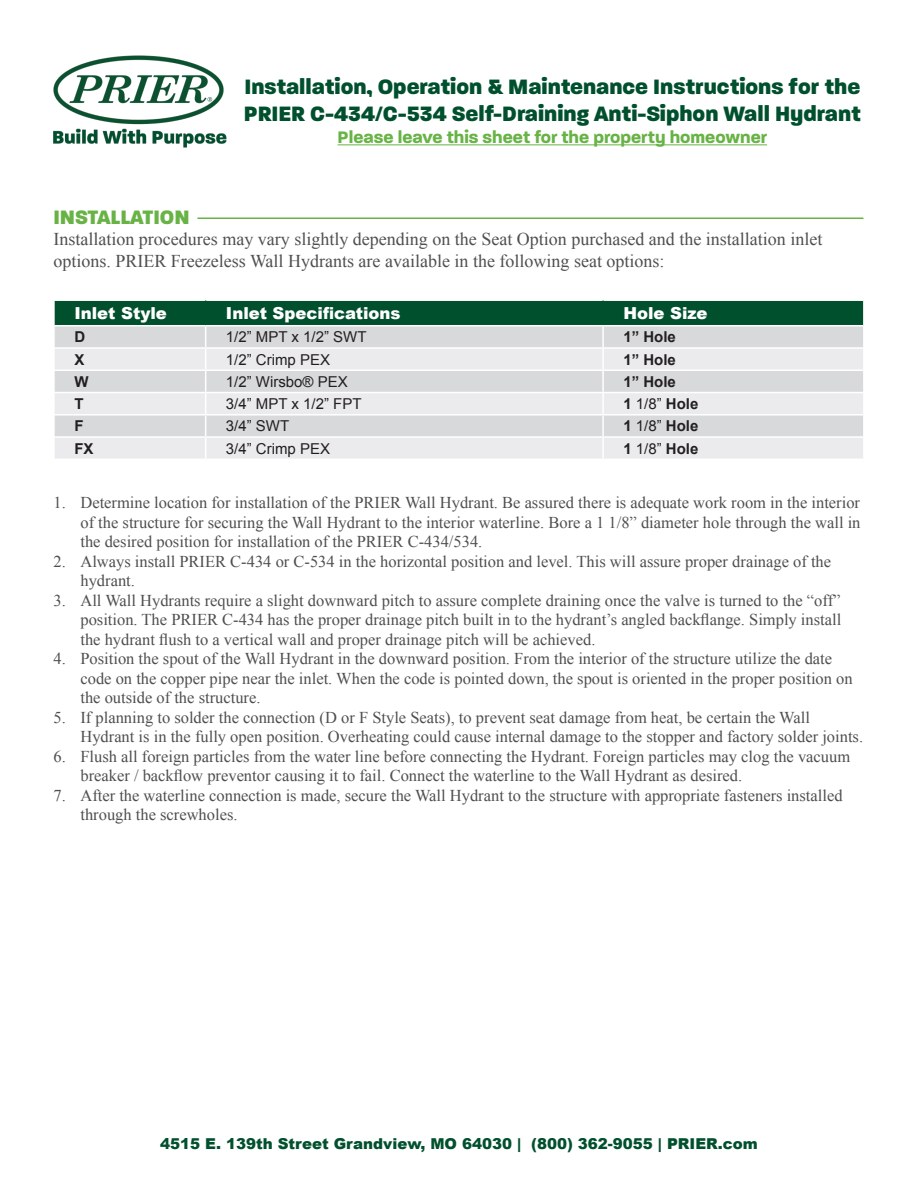
<style>
.page{position:relative;width:918px;height:1188px;background:#fff}
.page>*{position:absolute;margin:0;border:0;box-sizing:border-box;transform-origin:0 0}
.t1{font:800 22.5px "Paralucent";color:#00502e}
.t2{font:800 21px "Paralucent";color:#68b345}
.t3{font:18px/21.6px "Times New Roman";color:#4e4f50}
.t4{font:700 18px "Paralucent";color:#68b345}
.t5{font:16.5px/19.5px "Times New Roman";color:#4e4f50}
.t6{font:900 16.5px "Arial";color:#fff}
.t7{font:15px "Arial";color:#231f20}
.t8{font:900 15px "Arial";color:#00502e}
.t9{font:700 15px "Arial";color:#231f20}
.s1{font-weight:400}
</style>
<div class="page">
<img style="left:53px;top:55px;width:174px;height:93px">
<hr style="left:338px;top:144px;width:429px;height:1px;background:#68b345">
<hr style="left:197px;top:218px;width:666px;height:1px;background:#68b345">
<svg style="left:54px;top:300px;width:810px;height:159px;background:#c1cdca"></svg>
<p class="t1" style="left:244px;top:74px;width:617px">Installation, Operation &amp; Maintenance Instructions for the</p>
<p class="t1" style="left:244px;top:101px;width:619px">PRIER C-434/C-534 Self-Draining Anti-Siphon Wall Hydrant</p>
<p class="t4" style="left:338px;top:126px;width:431px">Please leave this sheet for the property homeowner</p>
<p class="t2" style="left:53px;top:204px;width:138px">INSTALLATION</p>
<p class="t3" style="left:53px;top:228px;width:770px">Installation procedures may vary slightly depending on the Seat Option purchased and the installation inlet options. PRIER Freezeless Wall Hydrants are available in the following seat options:</p>
<p class="t6" style="left:74px;top:301px;width:94px">Inlet Style</p>
<p class="t6" style="left:226px;top:301px;width:176px">Inlet Specifications</p>
<p class="t6" style="left:623px;top:301px;width:86px">Hole Size</p>
<p class="t9" style="left:74px;top:327px;width:12px">D</p>
<p class="t7" style="left:226px;top:327px;width:142px">1/2” MPT x 1/2” SWT</p>
<p class="t9" style="left:623px;top:327px;width:54px">1” Hole</p>
<p class="t9" style="left:74px;top:349px;width:12px">X</p>
<p class="t7" style="left:226px;top:349px;width:106px">1/2” Crimp PEX</p>
<p class="t9" style="left:623px;top:349px;width:54px">1” Hole</p>
<p class="t9" style="left:74px;top:372px;width:16px">W</p>
<p class="t7" style="left:226px;top:372px;width:123px">1/2” Wirsbo® PEX</p>
<p class="t9" style="left:623px;top:372px;width:54px">1” Hole</p>
<p class="t9" style="left:74px;top:394px;width:11px">T</p>
<p class="t7" style="left:226px;top:394px;width:137px">3/4” MPT x 1/2” FPT</p>
<p class="t9" style="left:623px;top:394px;width:77px">1 <span class="s1">1/8”</span> Hole</p>
<p class="t9" style="left:74px;top:416px;width:11px">F</p>
<p class="t7" style="left:226px;top:416px;width:65px">3/4” SWT</p>
<p class="t9" style="left:623px;top:416px;width:77px">1 <span class="s1">1/8”</span> Hole</p>
<p class="t9" style="left:74px;top:438px;width:21px">FX</p>
<p class="t7" style="left:226px;top:439px;width:106px">3/4” Crimp PEX</p>
<p class="t9" style="left:623px;top:438px;width:77px">1 <span class="s1">1/8”</span> Hole</p>
<p class="t5" style="left:80px;top:493px;width:782px;text-align:justify;text-indent:-27px">1. Determine location for installation of the PRIER Wall Hydrant. Be assured there is adequate work room in the interior of the structure for securing the Wall Hydrant to the interior waterline. Bore a 1 1/8” diameter hole through the wall in the desired position for installation of the PRIER C-434/534.</p>
<p class="t5" style="left:80px;top:551px;width:752px;text-indent:-27px">2. Always install PRIER C-434 or C-534 in the horizontal position and level. This will assure proper drainage of the hydrant.</p>
<p class="t5" style="left:80px;top:590px;width:762px;text-align:justify;text-indent:-27px">3. All Wall Hydrants require a slight downward pitch to assure complete draining once the valve is turned to the “off” position. The PRIER C-434 has the proper drainage pitch built in to the hydrant’s angled backflange. Simply install the hydrant flush to a vertical wall and proper drainage pitch will be achieved.</p>
<p class="t5" style="left:80px;top:649px;width:774px;text-indent:-27px">4. Position the spout of the Wall Hydrant in the downward position. From the interior of the structure utilize the date code on the copper pipe near the inlet. When the code is pointed down, the spout is oriented in the proper position on the outside of the structure.</p>
<p class="t5" style="left:80px;top:707px;width:784px;text-indent:-27px">5. If planning to solder the connection (D or F Style Seats), to prevent seat damage from heat, be certain the Wall<br>Hydrant is in the fully open position. Overheating could cause internal damage to the stopper and factory solder joints.</p>
<p class="t5" style="left:80px;top:746px;width:771px;text-indent:-27px">6. Flush all foreign particles from the water line before connecting the Hydrant. Foreign particles may clog the vacuum breaker / backflow preventor causing it to fail. Connect the waterline to the Wall Hydrant as desired.</p>
<p class="t5" style="left:80px;top:785px;width:764px;text-indent:-27px">7. After the waterline connection is made, secure the Wall Hydrant to the structure with appropriate fasteners installed through the screwholes.</p>
<p class="t8" style="left:160px;top:1133px;width:599px">4515 E. 139th Street Grandview, MO 64030 | (800) 362-9055 | PRIER.com</p>
</div>
